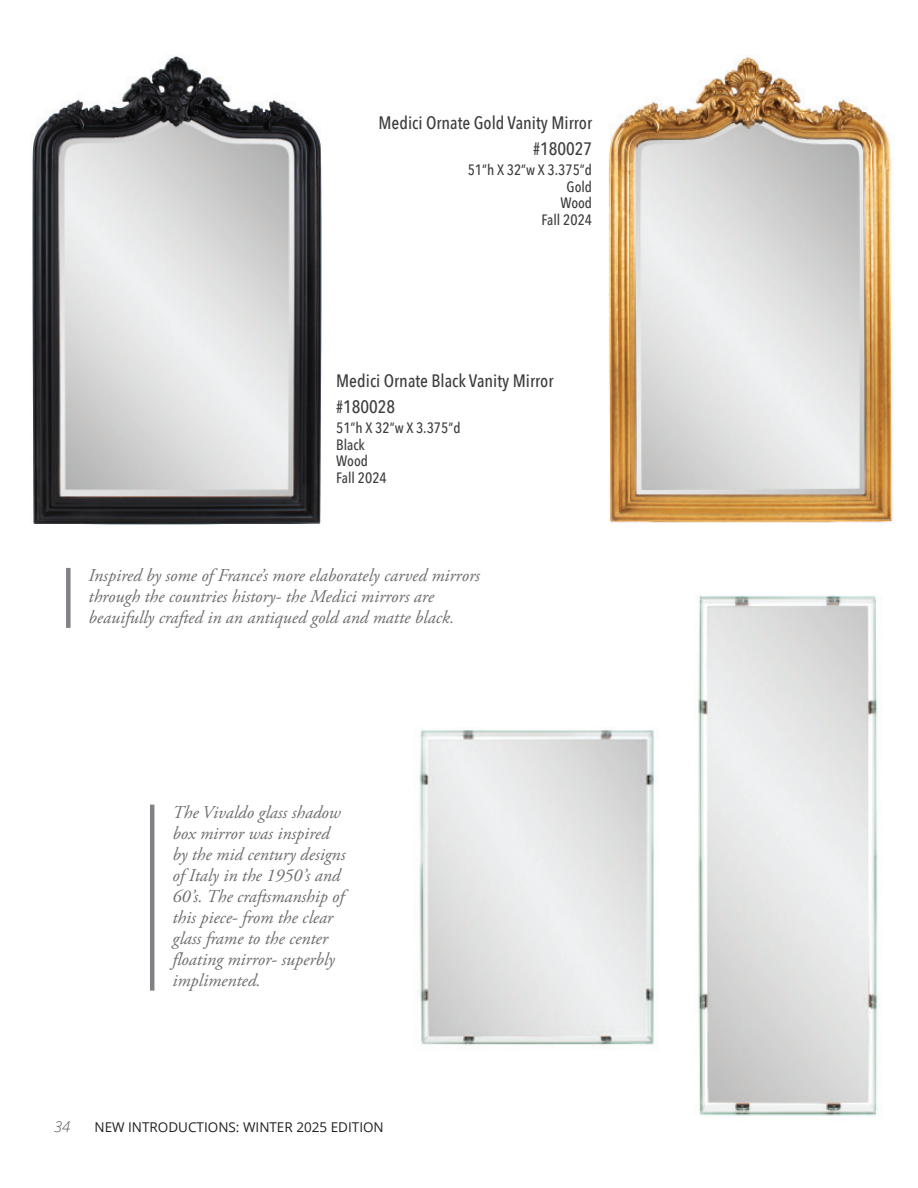
<style>
.page{position:relative;width:918px;height:1188px;background:#fff}
.page>*{position:absolute;margin:0;border:0;box-sizing:border-box;transform-origin:0 0}
.t1{font:italic 18px/21px "Adobe Garamond Pro";color:#6c6d70}
.t2{font:500 18px/25.3px "Avenir Next Condensed";color:#3e3e3f}
.t3{font:500 15px/16.5px "Avenir Next Condensed";color:#3e3e3f}
.t4{font:italic 300 15px "Open Sans";color:#535355}
.t5{font:13.5px "Open Sans";color:#231f20}
</style>
<div class="page">
<div style="left:66px;top:568px;width:5px;height:60px;background:#808285"></div>
<hr style="left:150px;top:805px;width:4px;height:186px;background:#808285">
<img style="left:608px;top:54px;width:285px;height:469px">
<img style="left:32px;top:56px;width:290px;height:469px">
<img style="left:419px;top:729px;width:236px;height:318px">
<img style="left:698px;top:595px;width:180px;height:521px">
<p class="t2" style="left:378px;top:110px;width:215px;text-align:right">Medici Ornate Gold Vanity Mirror #180027</p>
<p class="t3" style="left:468px;top:162px;width:126px;text-align:right">51”h X 32”w X 3.375”d<br>Gold<br>Wood<br>Fall 2024</p>
<p class="t2" style="left:336px;top:368px;width:219px">Medici Ornate Black Vanity Mirror #180028</p>
<p class="t3" style="left:336px;top:420px;width:126px">51”h X 32”w X 3.375”d<br>Black<br>Wood<br>Fall 2024</p>
<p class="t1" style="left:89px;top:565px;width:393px">Inspired by some of France’s more elaborately carved mirrors through the countries history- the Medici mirrors are beauifully crafted in an antiqued gold and matte black.</p>
<p class="t1" style="left:172px;top:802px;width:174px">The Vivaldo glass shadow box mirror was inspired by the mid century designs of Italy in the 1950’s and<br>60’s. The craftsmanship of this piece- from the clear glass frame to the center floating mirror- superbly implimented.</p>
<p class="t4" style="left:54px;top:1116px;width:18px">34</p>
<p class="t5" style="left:94px;top:1118px;width:291px">NEW INTRODUCTIONS: WINTER 2025 EDITION</p>
</div>
